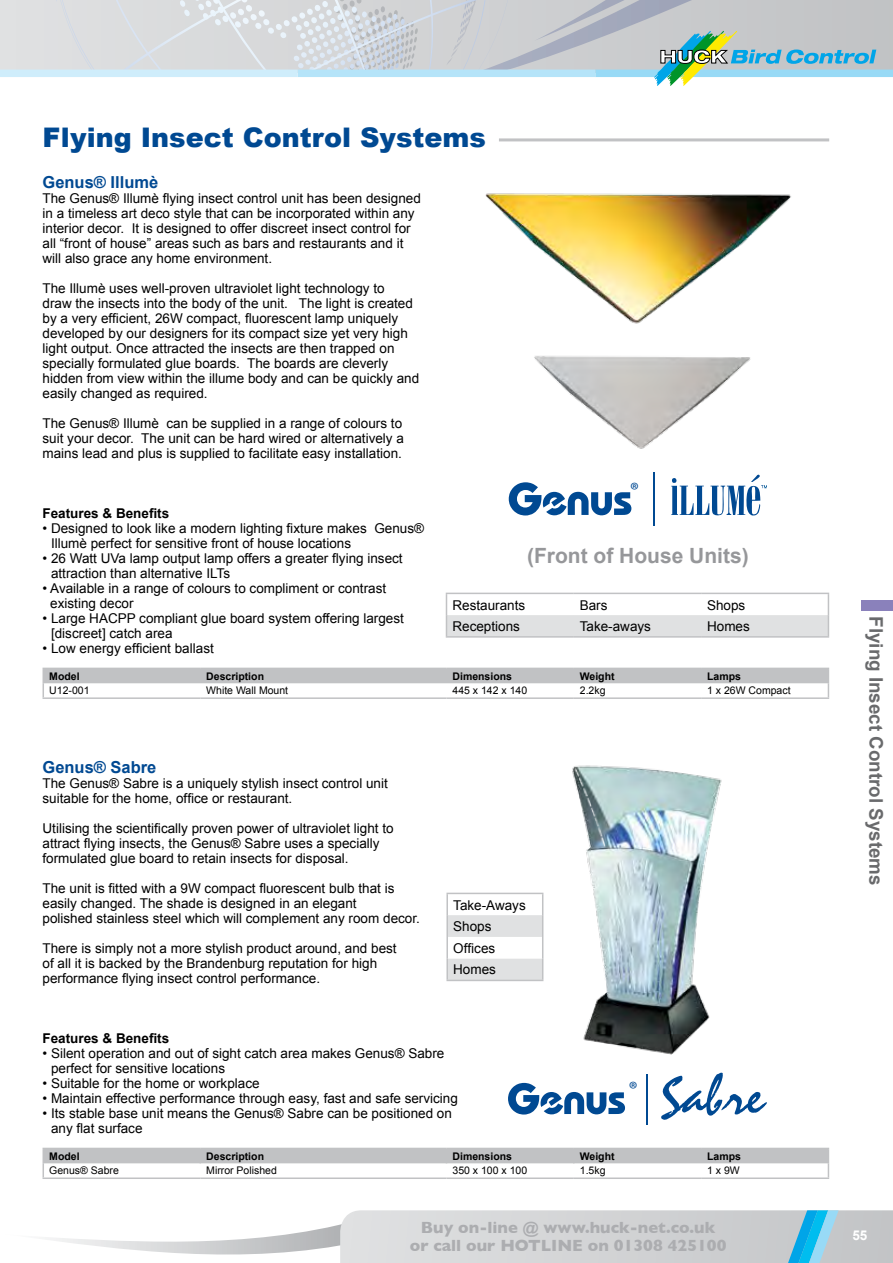
<style>
.page{position:relative;width:893px;height:1263px;background:#fff}
.page>*{position:absolute;margin:0;border:0;box-sizing:border-box;transform-origin:0 0}
.t1{font:900 27px "Arial";color:#004992}
.t2{font:700 21px "Arial";color:#96979a}
.t3{font:21px "Myriad Pro";color:#004992}
.t4{font:700 18.75px "Arial";color:#696a6c}
.t5{font:700 16.5px/18px "Gill Sans";color:#acadb0;text-align:center}
.t6{font:700 16.5px "Arial";color:#004992}
.t7{font:13.5px/15px "Arial";color:#000}
.t8{font:700 13.5px "Arial";color:#000}
.t9{font:700 13.5px "Arial";color:#fff}
.t10{font:10.5px "Arial";color:#000}
.t11{font:700 10.5px "Arial";color:#000}
</style>
<div class="page">
<svg style="left:0;top:0;width:893px;height:70px;background:#d7d9da"></svg>
<svg style="left:45px;top:1210px;width:848px;height:53px"></svg>
<div style="left:595px;top:70px;width:298px;height:7px;background:#98daf6"></div>
<div style="left:0;top:70px;width:298px;height:7px;background:#cfedfb"></div>
<svg style="left:53px;top:0;width:823px;height:86px"></svg>
<svg style="left:43px;top:668px;width:786px;height:29px"></svg>
<hr style="left:43px;top:697px;width:157px;height:2px;background:#c1c2c4">
<hr style="left:200px;top:697px;width:246px;height:2px;background:#c1c2c4">
<hr style="left:446px;top:697px;width:128px;height:2px;background:#c1c2c4">
<hr style="left:574px;top:697px;width:127px;height:2px;background:#c1c2c4">
<hr style="left:701px;top:697px;width:128px;height:2px;background:#c1c2c4">
<svg style="left:446px;top:593px;width:383px;height:43px"></svg>
<hr style="left:446px;top:636px;width:128px;height:2px;background:#c1c2c4">
<hr style="left:574px;top:636px;width:127px;height:2px;background:#c1c2c4">
<hr style="left:701px;top:636px;width:128px;height:2px;background:#c1c2c4">
<svg style="left:671px;top:475px;width:96px;height:40px"></svg>
<hr style="left:653px;top:473px;width:2px;height:53px;background:#004992">
<svg style="left:509px;top:482px;width:122px;height:33px"></svg>
<svg style="left:661px;top:1073px;width:106px;height:47px"></svg>
<hr style="left:646px;top:1074px;width:2px;height:50px;background:#004992">
<svg style="left:508px;top:1083px;width:117px;height:31px"></svg>
<img style="left:485px;top:193px;width:306px;height:131px">
<img style="left:534px;top:356px;width:217px;height:93px">
<img style="left:572px;top:765px;width:150px;height:290px">
<svg style="left:43px;top:1148px;width:786px;height:29px"></svg>
<hr style="left:43px;top:1177px;width:157px;height:2px;background:#c1c2c4">
<hr style="left:200px;top:1177px;width:246px;height:2px;background:#c1c2c4">
<hr style="left:446px;top:1177px;width:128px;height:2px;background:#c1c2c4">
<hr style="left:574px;top:1177px;width:127px;height:2px;background:#c1c2c4">
<hr style="left:701px;top:1177px;width:128px;height:2px;background:#c1c2c4">
<hr style="left:446px;top:893px;width:97px;height:1px;background:#c1c2c4">
<hr style="left:446px;top:894px;width:2px;height:21px;background:#c1c2c4">
<hr style="left:446px;top:915px;width:2px;height:22px;background:#c1c2c4">
<hr style="left:446px;top:937px;width:2px;height:22px;background:#c1c2c4">
<hr style="left:446px;top:959px;width:2px;height:21px;background:#c1c2c4">
<svg style="left:447px;top:894px;width:96px;height:86px"></svg>
<hr style="left:446px;top:980px;width:97px;height:1px;background:#c1c2c4">
<hr style="left:499px;top:138px;width:330px;height:3px;background:#c1c2c4">
<div style="left:861px;top:601px;width:32px;height:10px;background:#8a81bb"></div>
<h1 class="t1" style="left:43px;top:122px;width:445px">Flying Insect Control Systems</h1>
<p class="t6" style="left:43px;top:171px;width:117px">Genus® Illumè</p>
<p class="t7" style="left:43px;top:190px;width:380px">The Genus® Illumè flying insect control unit has been designed in a timeless art deco style that can be incorporated within any interior decor. It is designed to offer discreet insect control for all “front of house” areas such as bars and restaurants and it will also grace any home environment.</p>
<p class="t7" style="left:43px;top:280px;width:378px">The Illumè uses well-proven ultraviolet light technology to<br>draw the insects into the body of the unit. The light is created by a very efficient, 26W compact, fluorescent lamp uniquely developed by our designers for its compact size yet very high light output. Once attracted the insects are then trapped on specially formulated glue boards. The boards are cleverly hidden from view within the illume body and can be quickly and easily changed as required.</p>
<p class="t7" style="left:43px;top:415px;width:363px">The Genus® Illumè can be supplied in a range of colours to suit your decor. The unit can be hard wired or alternatively a mains lead and plus is supplied to facilitate easy installation.</p>
<p class="t8" style="left:43px;top:504px;width:128px">Features &amp; Benefits</p>
<p class="t7" style="left:51px;top:520px;width:375px;text-indent:-8px">• Designed to look like a modern lighting fixture makes Genus®<br>Illumè perfect for sensitive front of house locations</p>
<p class="t7" style="left:51px;top:550px;width:353px;text-indent:-8px">• 26 Watt UVa lamp output lamp offers a greater flying insect attraction than alternative ILTs</p>
<p class="t7" style="left:50px;top:580px;width:337px;text-indent:-8px">• Available in a range of colours to compliment or contrast existing decor</p>
<p class="t7" style="left:51px;top:610px;width:354px;text-indent:-8px">• Large HACPP compliant glue board system offering largest [discreet] catch area</p>
<p class="t7" style="left:43px;top:640px;width:173px">• Low energy efficient ballast</p>
<h2 class="t3" style="left:630px;top:477px;width:10px">®</h2>
<h2 class="t2" style="left:527px;top:541px;width:223px">(Front of House Units)</h2>
<p class="t7" style="left:452px;top:597px;width:74px">Restaurants</p>
<p class="t7" style="left:580px;top:597px;width:29px">Bars</p>
<p class="t7" style="left:707px;top:597px;width:40px">Shops</p>
<p class="t7" style="left:452px;top:618px;width:69px">Receptions</p>
<p class="t7" style="left:580px;top:618px;width:73px">Take-aways</p>
<p class="t7" style="left:707px;top:618px;width:44px">Homes</p>
<p class="t11" style="left:49px;top:669px;width:32px">Model</p>
<p class="t11" style="left:206px;top:669px;width:59px">Description</p>
<p class="t11" style="left:452px;top:669px;width:61px">Dimensions</p>
<p class="t11" style="left:580px;top:669px;width:36px">Weight</p>
<p class="t11" style="left:707px;top:669px;width:35px">Lamps</p>
<p class="t10" style="left:49px;top:683px;width:42px">U12-001</p>
<p class="t10" style="left:206px;top:683px;width:83px">White Wall Mount</p>
<p class="t10" style="left:452px;top:683px;width:76px">445 x 142 x 140</p>
<p class="t10" style="left:580px;top:683px;width:27px">2.2kg</p>
<p class="t10" style="left:707px;top:683px;width:85px">1 x 26W Compact</p>
<p class="t6" style="left:43px;top:756px;width:115px">Genus® Sabre</p>
<p class="t7" style="left:43px;top:775px;width:347px">The Genus® Sabre is a uniquely stylish insect control unit suitable for the home, office or restaurant.</p>
<p class="t7" style="left:43px;top:820px;width:353px">Utilising the scientifically proven power of ultraviolet light to attract flying insects, the Genus® Sabre uses a specially formulated glue board to retain insects for disposal.</p>
<p class="t7" style="left:43px;top:880px;width:379px">The unit is fitted with a 9W compact fluorescent bulb that is easily changed. The shade is designed in an elegant<br>polished stainless steel which will complement any room decor.</p>
<p class="t7" style="left:43px;top:940px;width:356px">There is simply not a more stylish product around, and best of all it is backed by the Brandenburg reputation for high performance flying insect control performance.</p>
<p class="t7" style="left:453px;top:894px;width:74px;line-height:21.5px">Take-Aways<br>Shops<br>Offices<br>Homes</p>
<p class="t8" style="left:43px;top:1029px;width:128px">Features &amp; Benefits</p>
<p class="t7" style="left:51px;top:1045px;width:395px;text-indent:-8px">• Silent operation and out of sight catch area makes Genus® Sabre perfect for sensitive locations</p>
<p class="t7" style="left:43px;top:1075px;width:219px">• Suitable for the home or workplace</p>
<p class="t7" style="left:43px;top:1090px;width:417px">• Maintain effective performance through easy, fast and safe servicing</p>
<p class="t7" style="left:51px;top:1105px;width:402px;text-indent:-8px">• Its stable base unit means the Genus® Sabre can be positioned on any flat surface</p>
<p class="t11" style="left:49px;top:1149px;width:32px">Model</p>
<p class="t11" style="left:206px;top:1149px;width:59px">Description</p>
<p class="t11" style="left:452px;top:1149px;width:61px">Dimensions</p>
<p class="t11" style="left:580px;top:1149px;width:36px">Weight</p>
<p class="t11" style="left:707px;top:1149px;width:35px">Lamps</p>
<p class="t10" style="left:49px;top:1163px;width:71px">Genus® Sabre</p>
<p class="t10" style="left:206px;top:1163px;width:72px">Mirror Polished</p>
<p class="t10" style="left:452px;top:1163px;width:76px">350 x 100 x 100</p>
<p class="t10" style="left:580px;top:1163px;width:27px">1.5kg</p>
<p class="t10" style="left:707px;top:1163px;width:34px">1 x 9W</p>
<h2 class="t3" style="left:629px;top:1075px;width:10px">®</h2>
<h3 class="t4" style="left:888px;top:616px;width:271px;rotate:90deg">Flying Insect Control Systems</h3>
<p class="t5" style="left:410px;top:1218px;width:318px">Buy on-line @ www.huck-net.co.uk or call our HOTLINE on 01308 425100</p>
<p class="t9" style="left:852px;top:1226px;width:17px">55</p>
</div>
